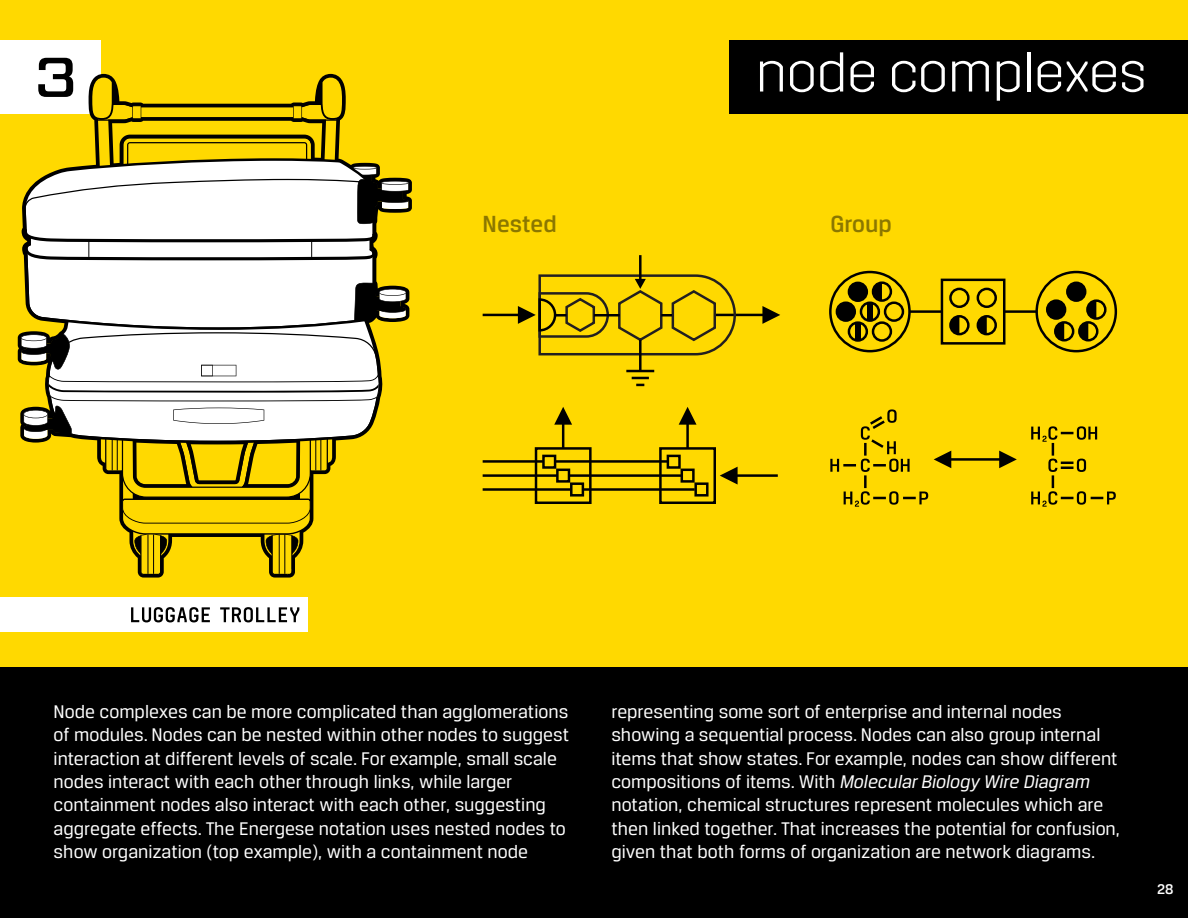
<style>
.page{position:relative;width:1188px;height:918px;background:#000}
.page>*{position:absolute;margin:0;border:0;box-sizing:border-box;transform-origin:0 0}
.t1{font:300 55.95px "Trim";color:#fff}
.t2{font:500 24.9px "Breuer Text";color:#8b7700}
.t3{font:19.5px/23.4px "Breuer Text";color:#fff}
.t4{font:500 15px "Breuer Text";color:#fff}
.s1{font-style:italic}
</style>
<div class="page">
<div style="left:0;top:0;width:1188px;height:667px;background:#ffd900"></div>
<div style="left:0;top:41px;width:101px;height:73px;background:#fff"></div>
<div style="left:24px;top:196px;width:350px;height:87px;background:#fff"></div>
<svg style="left:21px;top:283px;width:385px;height:292px"></svg>
<svg style="left:25px;top:58px;width:384px;height:202px"></svg>
<div style="left:729px;top:41px;width:459px;height:73px;background:#000"></div>
<div style="left:829px;top:271px;width:82px;height:81px;border:2px solid #000;border-radius:50%"></div>
<div style="left:849px;top:283px;width:18px;height:18px;background:#000;border-radius:50%"></div>
<div style="left:848px;top:282px;width:20px;height:20px;border:2px solid #000;border-radius:50%"></div>
<svg style="left:873px;top:283px;width:18px;height:18px"></svg>
<div style="left:872px;top:281px;width:20px;height:21px;border:2px solid #000;border-radius:50%"></div>
<svg style="left:873px;top:283px;width:9px;height:18px"></svg>
<div style="left:837px;top:303px;width:18px;height:18px;background:#000;border-radius:50%"></div>
<div style="left:836px;top:301px;width:20px;height:21px;border:2px solid #000;border-radius:50%"></div>
<svg style="left:885px;top:303px;width:18px;height:18px"></svg>
<div style="left:884px;top:301px;width:20px;height:21px;border:2px solid #000;border-radius:50%"></div>
<svg style="left:873px;top:323px;width:18px;height:18px"></svg>
<div style="left:872px;top:321px;width:20px;height:21px;border:2px solid #000;border-radius:50%"></div>
<svg style="left:861px;top:303px;width:18px;height:18px"></svg>
<div style="left:860px;top:301px;width:20px;height:21px;border:2px solid #000;border-radius:50%"></div>
<div style="left:867px;top:304px;width:5px;height:16px;background:#000"></div>
<svg style="left:849px;top:323px;width:18px;height:18px"></svg>
<div style="left:848px;top:321px;width:20px;height:21px;border:2px solid #000;border-radius:50%"></div>
<div style="left:855px;top:323px;width:5px;height:17px;background:#000"></div>
<div style="left:1035px;top:271px;width:82px;height:81px;border:2px solid #000;border-radius:50%"></div>
<div style="left:1067px;top:283px;width:18px;height:18px;background:#000;border-radius:50%"></div>
<div style="left:1066px;top:282px;width:20px;height:20px;border:2px solid #000;border-radius:50%"></div>
<svg style="left:1087px;top:301px;width:18px;height:18px"></svg>
<div style="left:1086px;top:299px;width:21px;height:21px;border:2px solid #000;border-radius:50%"></div>
<div style="left:1078px;top:321px;width:20px;height:21px;border:2px solid #000;border-radius:50%"></div>
<svg style="left:1080px;top:301px;width:16px;height:39px"></svg>
<svg style="left:1055px;top:322px;width:18px;height:18px"></svg>
<div style="left:1054px;top:321px;width:20px;height:21px;border:2px solid #000;border-radius:50%"></div>
<svg style="left:1055px;top:323px;width:9px;height:17px"></svg>
<div style="left:1047px;top:301px;width:18px;height:18px;background:#000;border-radius:50%"></div>
<div style="left:1046px;top:299px;width:20px;height:21px;border:2px solid #000;border-radius:50%"></div>
<hr style="left:940px;top:458px;width:68px;height:3px;background:#000">
<svg style="left:830px;top:409px;width:98px;height:98px"></svg>
<svg style="left:999px;top:451px;width:18px;height:17px"></svg>
<svg style="left:934px;top:451px;width:17px;height:17px"></svg>
<svg style="left:1031px;top:426px;width:85px;height:81px"></svg>
<svg style="left:950px;top:289px;width:18px;height:18px"></svg>
<div style="left:949px;top:288px;width:21px;height:20px;border:2px solid #000;border-radius:50%"></div>
<svg style="left:978px;top:289px;width:18px;height:18px"></svg>
<div style="left:977px;top:288px;width:20px;height:20px;border:2px solid #000;border-radius:50%"></div>
<svg style="left:950px;top:316px;width:18px;height:18px"></svg>
<div style="left:949px;top:315px;width:21px;height:20px;border:2px solid #000;border-radius:50%"></div>
<svg style="left:951px;top:316px;width:8px;height:18px"></svg>
<svg style="left:978px;top:316px;width:18px;height:18px"></svg>
<div style="left:977px;top:315px;width:20px;height:20px;border:2px solid #000;border-radius:50%"></div>
<svg style="left:978px;top:316px;width:9px;height:18px"></svg>
<div style="left:941px;top:279px;width:64px;height:66px;border:2px solid #000"></div>
<hr style="left:910px;top:310px;width:32px;height:3px;background:#000">
<hr style="left:1004px;top:310px;width:32px;height:3px;background:#000">
<hr style="left:483px;top:314px;width:40px;height:2px;background:#000">
<svg style="left:762px;top:306px;width:18px;height:18px"></svg>
<hr style="left:715px;top:314px;width:52px;height:2px;background:#000">
<svg style="left:518px;top:274px;width:219px;height:82px"></svg>
<hr style="left:639px;top:340px;width:3px;height:31px;background:#000">
<hr style="left:626px;top:370px;width:28px;height:2px;background:#000">
<svg style="left:632px;top:377px;width:17px;height:9px"></svg>
<hr style="left:639px;top:255px;width:3px;height:28px;background:#000">
<svg style="left:554px;top:407px;width:18px;height:18px"></svg>
<div style="left:535px;top:447px;width:57px;height:57px;border:2px solid #000"></div>
<div style="left:542px;top:455px;width:14px;height:14px;border:2px solid #000"></div>
<div style="left:570px;top:482px;width:14px;height:15px;border:2px solid #000"></div>
<div style="left:556px;top:469px;width:14px;height:14px;border:2px solid #000"></div>
<hr style="left:483px;top:460px;width:60px;height:3px;background:#000">
<hr style="left:555px;top:460px;width:113px;height:3px;background:#000">
<hr style="left:483px;top:474px;width:75px;height:3px;background:#000">
<hr style="left:483px;top:488px;width:87px;height:3px;background:#000">
<div style="left:659px;top:447px;width:57px;height:57px;border:2px solid #000"></div>
<div style="left:667px;top:455px;width:14px;height:14px;border:2px solid #000"></div>
<div style="left:694px;top:482px;width:15px;height:15px;border:2px solid #000"></div>
<div style="left:681px;top:469px;width:14px;height:14px;border:2px solid #000"></div>
<hr style="left:569px;top:474px;width:113px;height:3px;background:#000">
<hr style="left:583px;top:488px;width:112px;height:3px;background:#000">
<hr style="left:562px;top:415px;width:2px;height:33px;background:#000">
<svg style="left:679px;top:407px;width:18px;height:18px"></svg>
<hr style="left:686px;top:415px;width:3px;height:33px;background:#000">
<svg style="left:720px;top:467px;width:18px;height:18px"></svg>
<hr style="left:733px;top:474px;width:45px;height:3px;background:#000">
<div style="left:0;top:598px;width:308px;height:34px;background:#fff"></div>
<svg style="left:131px;top:607px;width:79px;height:15px"></svg>
<svg style="left:220px;top:607px;width:79px;height:15px"></svg>
<h1 class="t1" style="left:756px;top:50px;width:392px">node complexes</h1>
<p class="t2" style="left:483px;top:213px;width:76px">Nested</p>
<p class="t2" style="left:830px;top:213px;width:63px">Group</p>
<p class="t3" style="left:54px;top:701px;width:517px">Node complexes can be more complicated than agglomerations of modules. Nodes can be nested within other nodes to suggest interaction at different levels of scale. For example, small scale nodes interact with each other through links, while larger containment nodes also interact with each other, suggesting aggregate effects. The Energese notation uses nested nodes to show organization (top example), with a containment node</p>
<p class="t3" style="left:611px;top:701px;width:510px">representing some sort of enterprise and internal nodes showing a sequential process. Nodes can also group internal items that show states. For example, nodes can show different compositions of items. With <span class="s1">Molecular Biology Wire Diagram </span>notation, chemical structures represent molecules which are then linked together. That increases the potential for confusion, given that both forms of organization are network diagrams.</p>
<p class="t4" style="left:1157px;top:883px;width:18px">28</p>
</div>
